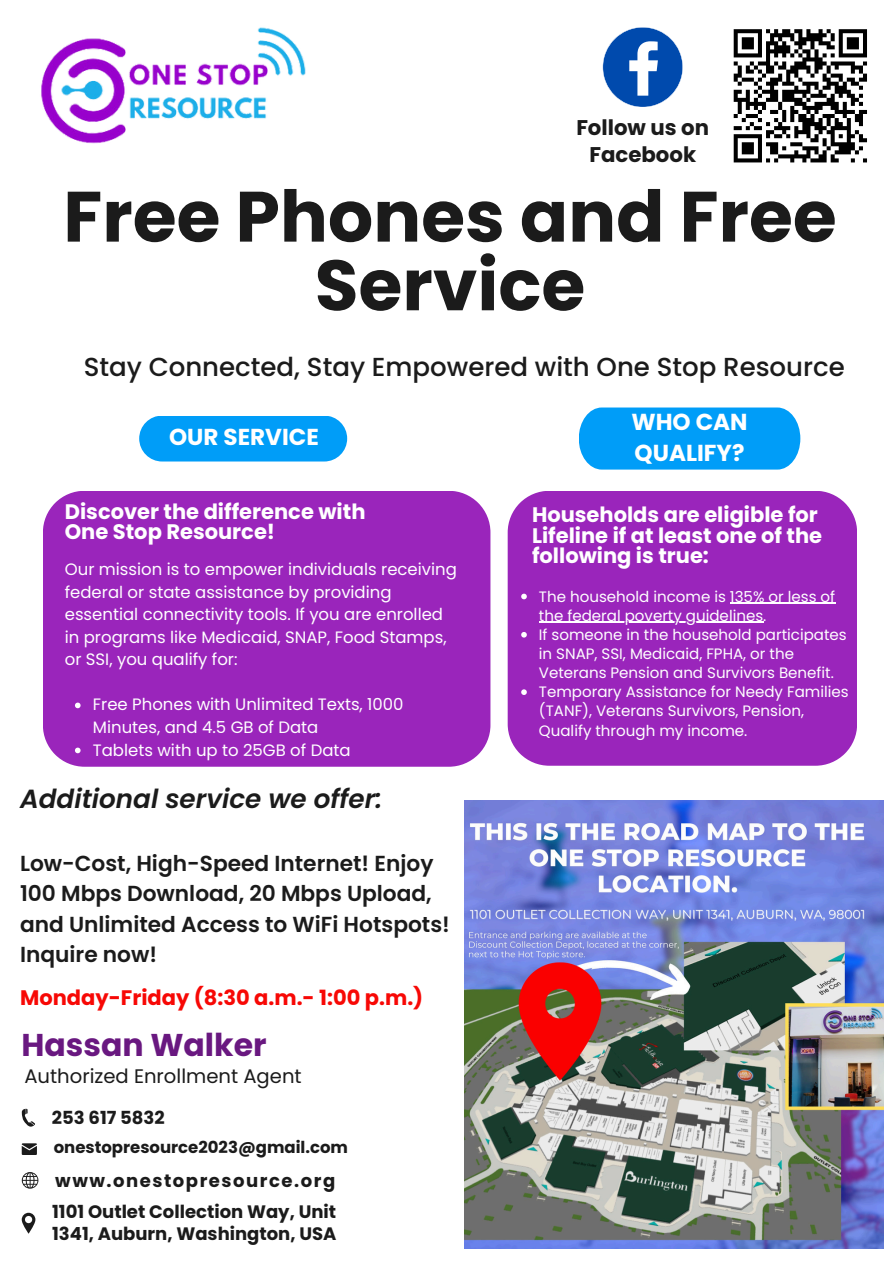
<style>
.page{position:relative;width:894px;height:1264px;background:#fff}
.page>*{position:absolute;margin:0;border:0;box-sizing:border-box;transform-origin:0 0}
.t1{font:700 71.1px/68.7px "Poppins";color:#1b1b1b;text-align:center}
.t2{font:700 31.5px "Poppins";color:#691880}
.t3{font:italic 600 26.25px "Poppins";color:#1b1b1b}
.t4{font:500 26.1px "Poppins";color:#1b1b1b}
.t5{font:700 23.1px/31.5px "Poppins";color:#fff}
.t6{font:600 21.75px/30.3px "Poppins";color:#1b1b1b}
.t7{font:700 21.3px/26.5px "Poppins";color:#1b1b1b;text-align:center}
.t8{font:700 21px/20.2px "Poppins";color:#fff}
.t9{font:700 21px "Poppins";color:#f70805}
.t10{font:19.65px "Poppins";color:#1b1b1b}
.t11{font:700 18px/22.5px "Poppins";color:#1b1b1b}
.t12{font:700 18px "Poppins";letter-spacing:.085em;color:#1b1b1b}
.t13{font:16.5px/22.5px "Poppins";color:#fff}
.t14{font:700 16.5px "Poppins";color:#1b1b1b}
.t15{font:15px/19.2px "Poppins";color:#fff}
</style>
<div class="page">
<img style="left:41px;top:27px;width:265px;height:117px">
<div style="left:43px;top:491px;width:447px;height:275px;background:#9a25bb"></div>
<div style="left:507px;top:491px;width:349px;height:274px;background:#9a25bb"></div>
<div style="left:139px;top:415px;width:208px;height:46px;background:#009df8;border-radius:23px"></div>
<div style="left:579px;top:407px;width:221px;height:62px;background:#009df8"></div>
<svg style="left:22px;top:1172px;width:16px;height:16px"></svg>
<svg style="left:22px;top:1108px;width:13px;height:18px"></svg>
<svg style="left:22px;top:1143px;width:15px;height:11px"></svg>
<svg style="left:22px;top:1212px;width:13px;height:21px"></svg>
<img style="left:464px;top:800px;width:418px;height:448px">
<svg style="left:521px;top:593px;width:5px;height:6px"></svg>
<hr style="left:729px;top:602px;width:106px;height:2px;background:#fff">
<hr style="left:538px;top:622px;width:225px;height:1px;background:#fff">
<svg style="left:521px;top:632px;width:5px;height:5px"></svg>
<svg style="left:521px;top:689px;width:5px;height:6px"></svg>
<svg style="left:75px;top:702px;width:6px;height:6px"></svg>
<svg style="left:75px;top:747px;width:6px;height:6px"></svg>
<svg style="left:733px;top:29px;width:134px;height:134px"></svg>
<svg style="left:602px;top:27px;width:80px;height:80px"></svg>
<p class="t7" style="left:576px;top:114px;width:134px">Follow us on<br>Facebook</p>
<p class="t1" style="left:63px;top:182px;width:774px">Free Phones and Free<br>Service</p>
<p class="t4" style="left:84px;top:349px;width:762px">Stay Connected, Stay Empowered with One Stop Resource</p>
<h4 class="t5" style="left:169px;top:421px;width:151px">OUR SERVICE</h4>
<h4 class="t8" style="left:65px;top:501px;width:302px">Discover the difference with<br>One Stop Resource!</h4>
<p class="t13" style="left:65px;top:558px;width:393px">Our mission is to empower individuals receiving federal or state assistance by providing essential connectivity tools. If you are enrolled in programs like Medicaid, SNAP, Food Stamps, or SSI, you qualify for:</p>
<p class="t13" style="left:93px;top:693px;width:312px">Free Phones with Unlimited Texts, 1000<br>Minutes, and 4.5 GB of Data</p>
<h5 class="t13" style="left:93px;top:738px;width:259px">Tablets with up to 25GB of Data</h5>
<h5 class="t3" style="left:20px;top:780px;width:363px">Additional service we offer:</h5>
<p class="t6" style="left:20px;top:848px;width:431px">Low-Cost, High-Speed Internet! Enjoy<br>100 Mbps Download, 20 Mbps Upload, and Unlimited Access to WiFi Hotspots!<br>Inquire now!</p>
<p class="t9" style="left:20px;top:983px;width:404px">Monday-Friday (8:30 a.m.- 1:00 p.m.)</p>
<h3 class="t2" style="left:21px;top:1022px;width:246px">Hassan Walker</h3>
<p class="t10" style="left:24px;top:1062px;width:279px">Authorized Enrollment Agent</p>
<h5 class="t11" style="left:52px;top:1105px;width:114px">253 617 5832</h5>
<h2 class="t14" style="left:54px;top:1135px;width:296px">onestopresource2023@gmail.com</h2>
<h5 class="t12" style="left:55px;top:1167px;width:281px">www.onestopresource.org</h5>
<p class="t11" style="left:52px;top:1199px;width:286px">1101 Outlet Collection Way, Unit<br>1341, Auburn, Washington, USA</p>
<p class="t5" style="left:631px;top:406px;width:118px">WHO CAN<br>QUALIFY?</p>
<p class="t8" style="left:532px;top:505px;width:291px">Households are eligible for<br>Lifeline if at least one of the following is true:</p>
<h5 class="t15" style="left:538px;top:586px;width:298px">The household income is 135% or less of</h5>
<p class="t15" style="left:538px;top:606px;width:309px">the federal poverty guidelines.<br>If someone in the household participates in SNAP, SSI, Medicaid, FPHA, or the</p>
<h1 class="t15" style="left:538px;top:663px;width:311px">Veterans Pension and Survivors Benefit.<br>Temporary Assistance for Needy Families (TANF), Veterans Survivors, Pension,</h1>
<h3 class="t15" style="left:538px;top:720px;width:210px">Qualify through my income.</h3>
</div>
